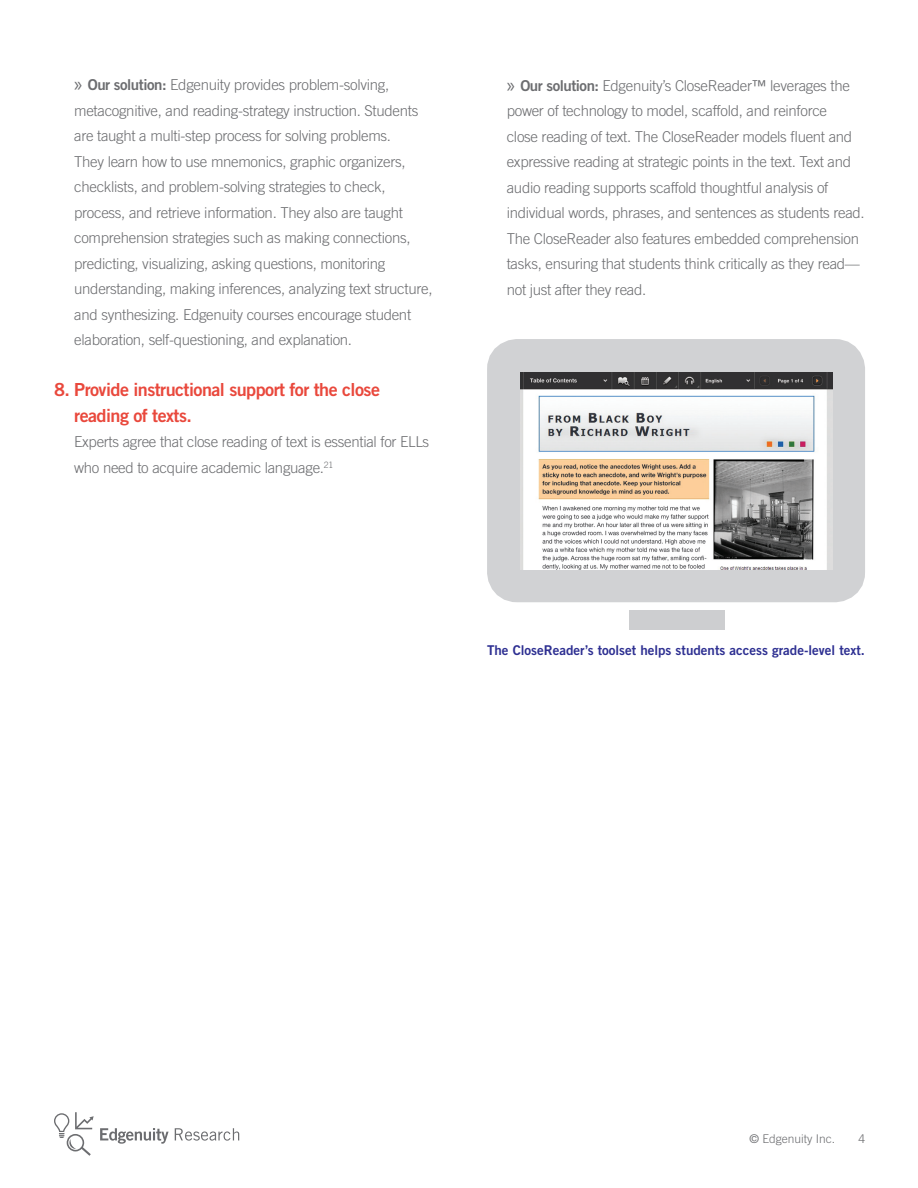
<style>
.page{position:relative;width:918px;height:1188px;background:#fff}
.page>*{position:absolute;margin:0;border:0;box-sizing:border-box;transform-origin:0 0}
.t1{font:18px/25.5px "Trade Gothic LT Std Bd 2";letter-spacing:-.03em;color:#e9483c}
.t2{font:300 15px/25.5px "Trade Gothic LT Std";letter-spacing:-.02em;color:#6c6d70}
.t3{font:13.5px "Trade Gothic LT Std Bd 2";color:#2e3092}
.t4{font:300 12px "Trade Gothic LT Std";color:#6c6d70}
.s1{font-family:"Myriad Pro";font-weight:400;font-size:21px}
.s2{font-family:"Trade Gothic LT Std Bd 2";font-weight:400}
.s3{font-weight:400}
</style>
<div class="page">
<svg style="left:100px;top:1128px;width:69px;height:16px"></svg>
<svg style="left:175px;top:1128px;width:64px;height:13px"></svg>
<svg style="left:54px;top:1112px;width:40px;height:44px"></svg>
<div style="left:487px;top:339px;width:378px;height:263px;border:33px solid #d1d2d4;border-radius:14px"></div>
<div style="left:630px;top:611px;width:95px;height:19px;background:#cdced0"></div>
<img style="left:520px;top:373px;width:312px;height:197px">
<p class="t2" style="left:74px;top:72px;width:360px"><span class="s1">»</span> <span class="s2">Our solution:</span> Edgenuity provides problem-solving, metacognitive, and reading-strategy instruction. Students are taught a multi-step process for solving problems.<br>They learn how to use mnemonics, graphic organizers, checklists, and problem-solving strategies to check, process, and retrieve information. They also are taught comprehension strategies such as making connections, predicting, visualizing, asking questions, monitoring understanding, making inferences, analyzing text structure, and synthesizing. Edgenuity courses encourage student elaboration, self-questioning, and explanation.</p>
<p class="t1" style="left:74px;top:377px;width:307px;text-indent:-20px">8. Provide instructional support for the close reading of texts.</p>
<p class="t2" style="left:74px;top:429px;width:357px">Experts agree that close reading of text is essential for ELLs who need to acquire academic language.<sup>21</sup></p>
<p class="t2" style="left:507px;top:72px;width:359px"><span class="s1">»</span> <span class="s2">Our solution:</span> Edgenuity’s CloseReader<span class="s3">™</span> leverages the power of technology to model, scaffold, and reinforce<br>close reading of text. The CloseReader models fluent and expressive reading at strategic points in the text. Text and audio reading supports scaffold thoughtful analysis of individual words, phrases, and sentences as students read.<br>The CloseReader also features embedded comprehension tasks, ensuring that students think critically as they read— not just after they read.</p>
<p class="t3" style="left:487px;top:642px;width:379px">The CloseReader’s toolset helps students access grade-level text.</p>
<p class="t4" style="left:749px;top:1131px;width:87px"><span class="s3">©</span> Edgenuity Inc.</p>
<p class="t4" style="left:858px;top:1131px;width:8px">4</p>
</div>
